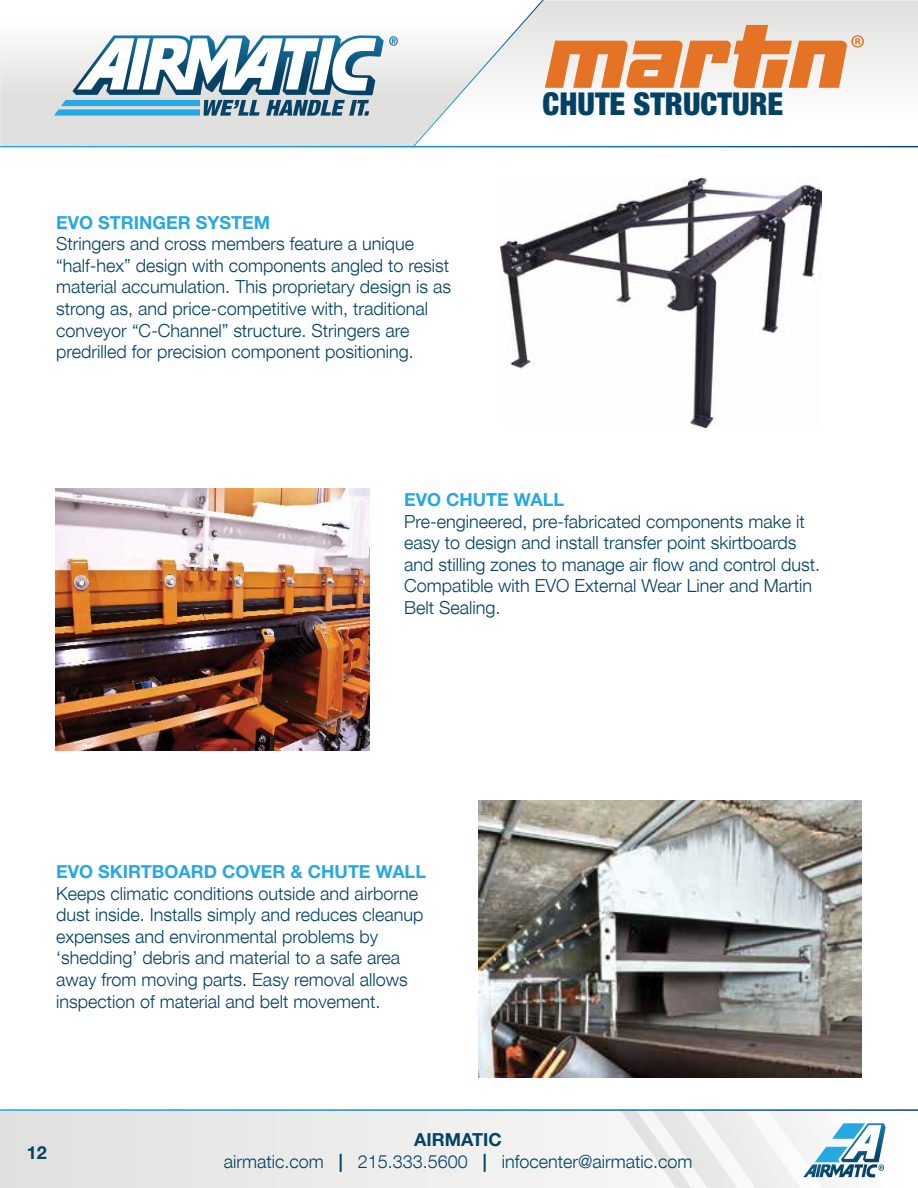
<style>
.page{position:relative;width:918px;height:1188px;background:#fff}
.page>*{position:absolute;margin:0;border:0;box-sizing:border-box;transform-origin:0 0}
.t1{font:900 condensed 31.5px "Helvetica Neue";color:#044265}
.t2{font:300 18px/21.6px "Helvetica Neue";color:#044265}
.t3{font:700 18px "Helvetica Neue LT Std";color:#27a8e0}
.t4{font:300 18px "Helvetica Neue";color:#014465}
.t5{font:700 18px "Helvetica Neue LT Std";color:#014465}
.s1{font-family:"Helvetica Neue LT Std";font-weight:700}
.s2{color:#074265}
</style>
<div class="page">
<svg style="left:864px;top:0;width:54px;height:146px"></svg>
<svg style="left:0;top:45px;width:413px;height:101px;background:#e1e1e1"></svg>
<svg style="left:54px;top:35px;width:344px;height:81px"></svg>
<div style="left:0;top:1109px;width:918px;height:79px;background:#ebebeb"></div>
<hr style="left:0;top:1109px;width:918px;height:2px;background:#fff">
<svg style="left:620px;top:1109px;width:266px;height:79px"></svg>
<img style="left:478px;top:801px;width:384px;height:276px">
<img style="left:500px;top:179px;width:321px;height:249px">
<img style="left:55px;top:489px;width:315px;height:261px">
<svg style="left:413px;top:0;width:451px;height:147px"></svg>
<p class="t3" style="left:56px;top:211px;width:216px">EVO STRINGER SYSTEM</p>
<p class="t2" style="left:56px;top:232px;width:396px">Stringers and cross members feature a unique “half-hex” design with components angled to resist material accumulation. This proprietary design is as strong as, and price-competitive with, traditional conveyor “C-Channel” structure. Stringers are predrilled for precision component positioning.</p>
<h1 class="t1" style="left:543px;top:84px;width:242px">CHUTE STRUCTURE</h1>
<p class="t3" style="left:404px;top:488px;width:162px">EVO CHUTE WALL</p>
<p class="t2" style="left:404px;top:509px;width:418px">Pre-engineered, pre-fabricated components make it easy to design and install transfer point skirtboards and stilling zones to manage air flow and control dust.<br>Compatible with EVO External Wear Liner and Martin Belt Sealing.</p>
<p class="t3" style="left:56px;top:860px;width:371px">EVO SKIRTBOARD COVER &amp; CHUTE WALL</p>
<p class="t2" style="left:56px;top:881px;width:369px">Keeps climatic conditions outside and airborne dust inside. Installs simply and reduces cleanup expenses and environmental problems by ‘shedding’ debris and material to a safe area away from moving parts. Easy removal allows inspection of material and belt movement.</p>
<p class="t5" style="left:27px;top:1141px;width:22px">12</p>
<p class="t5" style="left:414px;top:1129px;width:89px">AIRMATIC</p>
<p class="t4" style="left:224px;top:1147px;width:470px">airmatic.com <span class="s1">|</span> <span class="s2">215.333.5600</span> <span class="s1">|</span> infocenter@airmatic.com</p>
</div>
